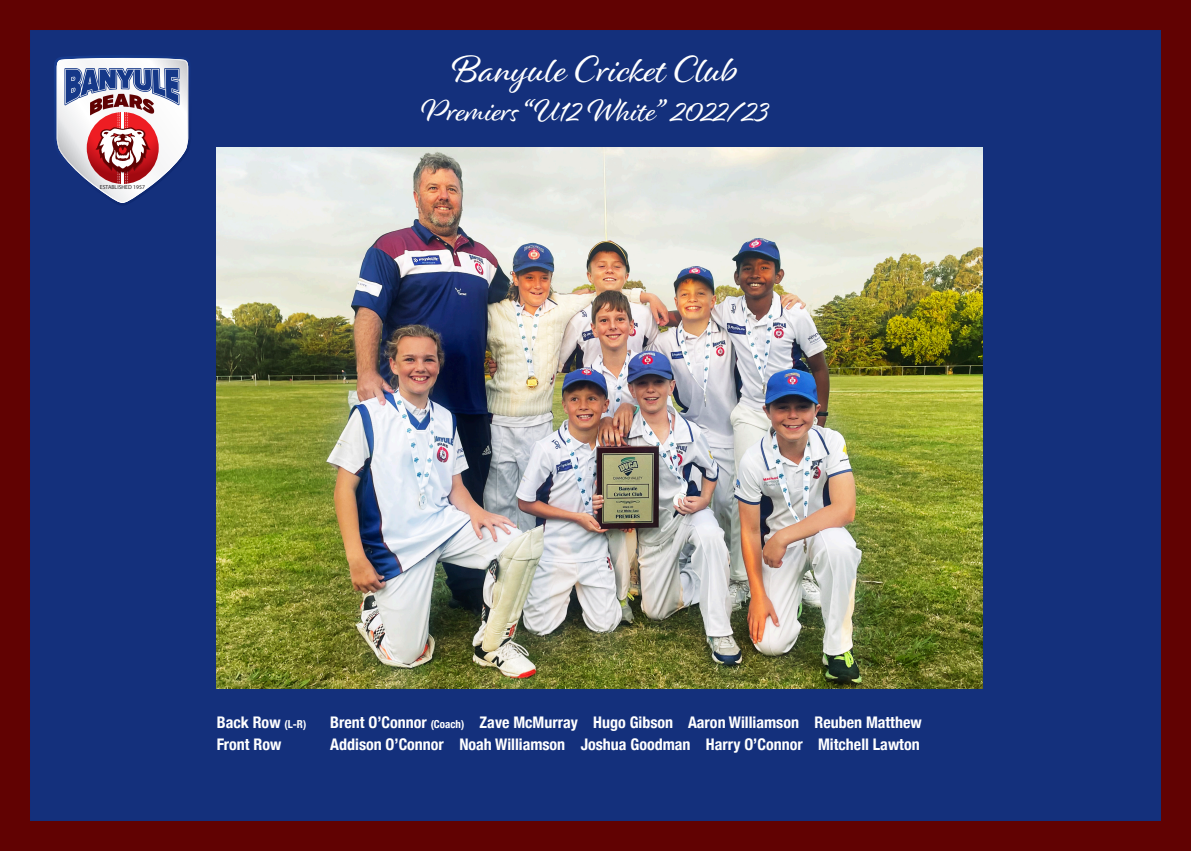
<style>
.page{position:relative;width:1191px;height:851px;background:#fff}
.page>*{position:absolute;margin:0;border:0;box-sizing:border-box;transform-origin:0 0}
.t1{font:39px "Alisha";color:#fff}
.t2{font:32px "Alisha";color:#fff}
.t3{font:700 condensed 16px "Helvetica Neue";color:#fff}
.t4{font:5.7px "Myriad Pro";color:#231f20}
.s1{font-size:11px}
</style>
<div class="page">
<div style="left:0;top:13px;width:1191px;height:825px;background:#14307c"></div>
<div style="left:0;top:0;width:1191px;height:850px;border:30px solid #610202"></div>
<img style="left:217px;top:148px;width:765px;height:541px">
<svg style="left:54px;top:55px;width:135px;height:150px"></svg>
<p class="t4" style="left:100px;top:184px;width:47px">ESTABLISHED 1957</p>
<p class="t1" style="left:452px;top:46px;width:287px">Banyule Cricket Club</p>
<p class="t2" style="left:421px;top:91px;width:350px">Premiers “U12 White” 2022/23</p>
<p class="t3" style="left:217px;top:708px;width:91px">Back Row <span class="s1">(L-R)</span></p>
<p class="t3" style="left:330px;top:708px;width:593px">Brent O’Connor <span class="s1">(Coach)</span> Zave McMurray Hugo Gibson Aaron Williamson Reuben Matthew</p>
<p class="t3" style="left:217px;top:730px;width:66px">Front Row</p>
<p class="t3" style="left:330px;top:730px;width:591px">Addison O’Connor Noah Williamson Joshua Goodman Harry O’Connor Mitchell Lawton</p>
</div>
